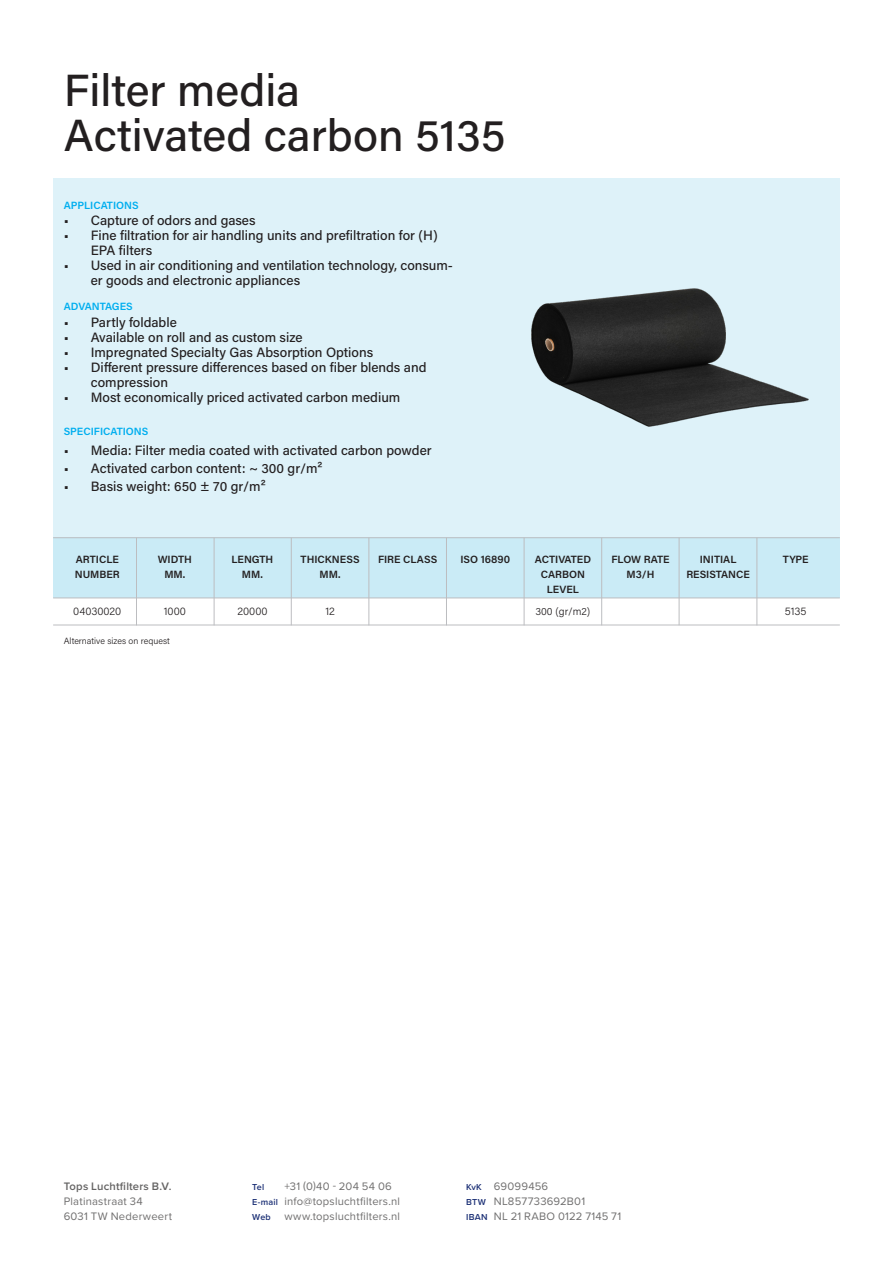
<style>
.page{position:relative;width:893px;height:1263px;background:#fff}
.page>*{position:absolute;margin:0;border:0;box-sizing:border-box;transform-origin:0 0}
.t1{font:500 45px "Acumin Pro";color:#231f20}
.t2{font:500 13.5px/15px "Acumin Pro";color:#231f20}
.t3{font:11.25px/15px "Proxima Nova";letter-spacing:.02em;color:#706f6f}
.t4{font:600 10.5px/15px "Acumin Pro";color:#231f20;text-align:center}
.t5{font:600 10.5px "Acumin Pro";letter-spacing:-.005em;color:#00aeef}
.t6{font:300 10.5px "Acumin Pro";color:#231f20}
.t7{font:300 9px "Acumin Pro";color:#231f20}
.t8{font:600 9px/15px "Proxima Nova";letter-spacing:.02em;color:#1d3176}
.s1{font-weight:600;color:#646363}
</style>
<div class="page">
<div style="left:53px;top:178px;width:787px;height:417px;background:#def2f9"></div>
<div style="left:53px;top:538px;width:787px;height:60px;background:#caebf6"></div>
<hr style="left:53px;top:597px;width:787px;height:1px;background:#bcbdc0">
<hr style="left:53px;top:625px;width:787px;height:1px;background:#bcbdc0">
<img style="left:531px;top:288px;width:278px;height:139px">
<hr style="left:136px;top:538px;width:1px;height:87px;background:#bcbdc0">
<hr style="left:214px;top:538px;width:1px;height:87px;background:#bcbdc0">
<hr style="left:291px;top:538px;width:1px;height:87px;background:#bcbdc0">
<hr style="left:368px;top:538px;width:1px;height:87px;background:#bcbdc0">
<hr style="left:446px;top:538px;width:1px;height:87px;background:#bcbdc0">
<hr style="left:524px;top:538px;width:1px;height:87px;background:#bcbdc0">
<hr style="left:601px;top:538px;width:1px;height:87px;background:#bcbdc0">
<hr style="left:679px;top:538px;width:1px;height:87px;background:#bcbdc0">
<hr style="left:756px;top:538px;width:1px;height:87px;background:#bcbdc0">
<hr style="left:53px;top:537px;width:787px;height:1px;background:#bcbdc0">
<p class="t1" style="left:64px;top:59px;width:238px">Filter media</p>
<p class="t1" style="left:64px;top:104px;width:443px">Activated carbon 5135</p>
<p class="t5" style="left:64px;top:198px;width:76px">APPLICATIONS</p>
<p class="t2" style="left:64px;top:213px;width:193px">• Capture of odors and gases</p>
<p class="t2" style="left:91px;top:228px;width:348px;text-indent:-27px">• Fine filtration for air handling units and prefiltration for (H)<br>EPA filters</p>
<p class="t2" style="left:91px;top:258px;width:364px;text-indent:-27px">• Used in air conditioning and ventilation technology, consum&shy;er goods and electronic appliances</p>
<p class="t2" style="left:64px;top:314px;width:115px">• Partly foldable</p>
<p class="t2" style="left:64px;top:329px;width:240px">• Available on roll and as custom size</p>
<p class="t2" style="left:64px;top:344px;width:311px">• Impregnated Specialty Gas Absorption Options</p>
<p class="t2" style="left:91px;top:359px;width:337px;text-indent:-27px">• Different pressure differences based on fiber blends and compression</p>
<p class="t2" style="left:64px;top:389px;width:338px">• Most economically priced activated carbon medium</p>
<p class="t5" style="left:64px;top:298px;width:71px">ADVANTAGES</p>
<p class="t5" style="left:64px;top:424px;width:86px">SPECIFICATIONS</p>
<p class="t2" style="left:64px;top:442px;width:369px">• Media: Filter media coated with activated carbon powder</p>
<p class="t2" style="left:64px;top:460px;width:260px">• Activated carbon content: ~ 300 gr/m²</p>
<p class="t2" style="left:64px;top:478px;width:203px">• Basis weight: 650 ± 70 gr/m²</p>
<p class="t4" style="left:76px;top:551px;width:45px">ARTICLE</p>
<p class="t4" style="left:75px;top:566px;width:47px">NUMBER</p>
<p class="t6" style="left:73px;top:604px;width:50px">04030020</p>
<p class="t6" style="left:164px;top:604px;width:24px">1000</p>
<p class="t6" style="left:237px;top:604px;width:32px">20000</p>
<p class="t6" style="left:325px;top:604px;width:11px">12</p>
<p class="t6" style="left:785px;top:604px;width:23px">5135</p>
<p class="t4" style="left:232px;top:551px;width:43px">LENGTH</p>
<p class="t4" style="left:242px;top:566px;width:22px">MM.</p>
<p class="t4" style="left:301px;top:551px;width:60px">THICKNESS</p>
<p class="t4" style="left:320px;top:566px;width:22px">MM.</p>
<p class="t4" style="left:378px;top:551px;width:61px">FIRE CLASS</p>
<p class="t4" style="left:460px;top:551px;width:51px">ISO 16890</p>
<p class="t4" style="left:535px;top:551px;width:58px">ACTIVATED<br>CARBON<br>LEVEL</p>
<p class="t4" style="left:611px;top:551px;width:60px">FLOW RATE<br>M3/H</p>
<p class="t4" style="left:700px;top:551px;width:38px">INITIAL</p>
<p class="t4" style="left:158px;top:551px;width:36px">WIDTH</p>
<p class="t4" style="left:164px;top:566px;width:22px">MM.</p>
<p class="t4" style="left:783px;top:551px;width:27px">TYPE</p>
<p class="t4" style="left:686px;top:566px;width:65px">RESISTANCE</p>
<p class="t6" style="left:535px;top:604px;width:56px">300 (gr/m2)</p>
<p class="t7" style="left:64px;top:635px;width:108px">Alternative sizes on request</p>
<p class="t3" style="left:64px;top:1178px;width:110px"><span class="s1">Tops Luchtfilters B.V.<br></span>Platinastraat 34<br>6031 TW Nederweert</p>
<p class="t3" style="left:284px;top:1178px;width:117px">+31 (0)40 - 204 54 06 info@topsluchtfilters.nl www.topsluchtfilters.nl</p>
<p class="t3" style="left:494px;top:1178px;width:129px">69099456<br>NL857733692B01<br>NL 21 RABO 0122 7145 71</p>
<p class="t8" style="left:252px;top:1179px;width:27px">Tel<br>E-mail<br>Web</p>
<p class="t8" style="left:466px;top:1179px;width:23px">KvK<br>BTW<br>IBAN</p>
</div>
